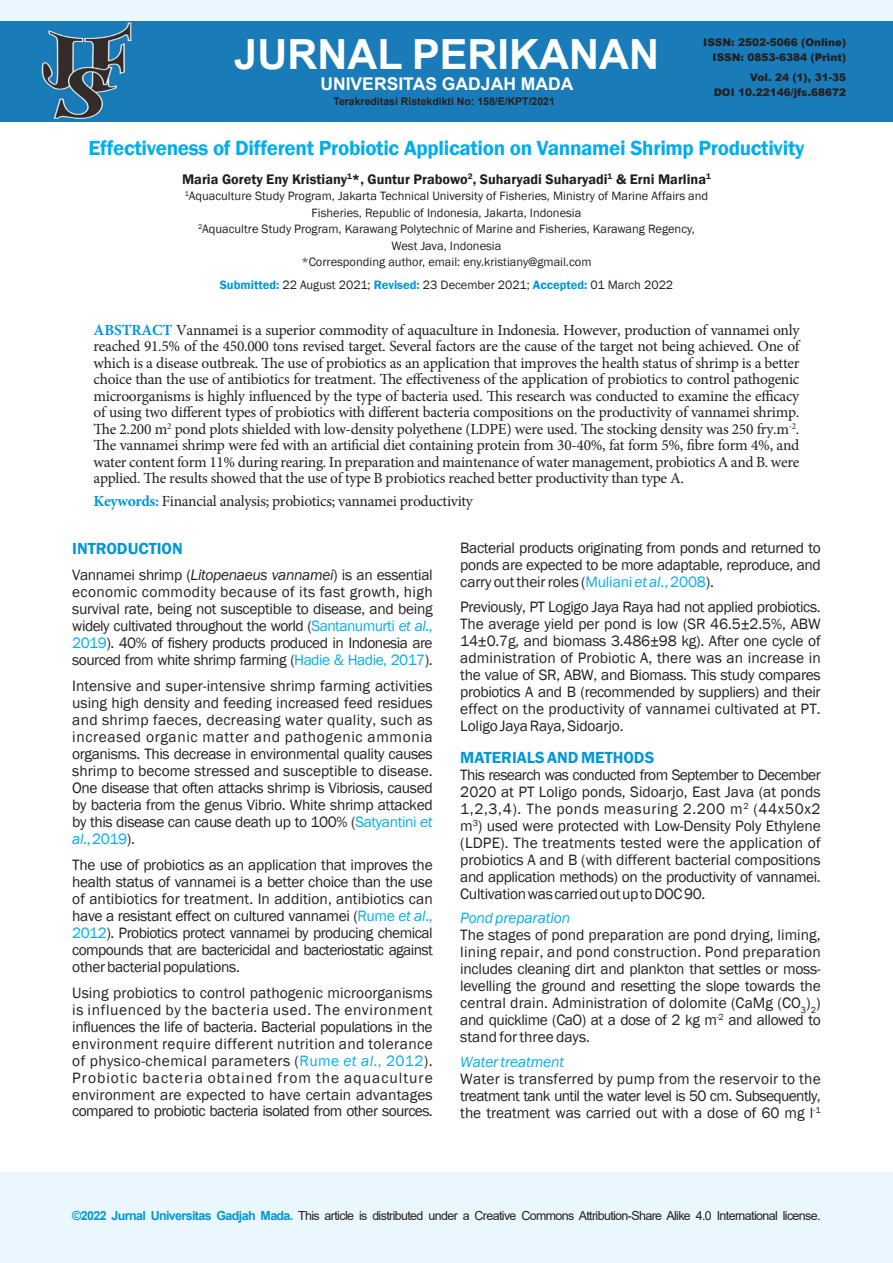
<style>
.page{position:relative;width:893px;height:1263px;background:#fff}
.page>*{position:absolute;margin:0;border:0;box-sizing:border-box;transform-origin:0 0}
.t1{font:700 41.55px "Arial";color:#fff}
.Judul_Indo{font:600 21px "Franklin Gothic";letter-spacing:-.015em;color:#00aeef}
.t2{font:700 17.55px "Arial";color:#fff}
.Isi{font:600 16.5px "Franklin Gothic";color:#0097db}
.BAB{font:600 16.5px "Franklin Gothic";color:#0097db}
.Isi-2{font:15.45px/17px "Franklin Gothic";letter-spacing:-.01em;color:#231f20;text-align:justify}
.Abstrak{font:15.45px/16.5px "Minion Pro";letter-spacing:-.02em;color:#231f20;text-align:justify}
.Isi-3{font:15.45px/17px "Franklin Gothic";letter-spacing:.02em;color:#231f20}
.Isi-4{font:15.45px/17px "Franklin Gothic";letter-spacing:-.03em;color:#231f20}
.Isi-5{font:15.45px "Franklin Gothic";letter-spacing:.04em;color:#231f20}
.Isi-6{font:italic 15.45px "Franklin Gothic";letter-spacing:-.01em;color:#00aeef}
.Penulis{font:600 14.25px "Franklin Gothic";color:#231f20}
.Corresponding{font:12.45px "Franklin Gothic";color:#231f20}
.t3{font:12.45px "Arial";letter-spacing:-.05em;color:#231f20}
.ISSN{font:900 10.5px "Arial";color:#231f20}
.t4{font:700 10.5px "Arial";color:#231f20}
.s1{font-weight:600;color:#0097db}
.s2{font-weight:700;color:#0097db}
.s3{font-style:italic}
.s4{color:#00aeef}
.s5{font-style:italic;color:#00aeef}
</style>
<div class="page">
<div style="left:0;top:0;width:893px;height:122px;background:#ebf7fe"></div>
<div style="left:0;top:21px;width:893px;height:101px;background:#197cb9"></div>
<img style="left:41px;top:22px;width:94px;height:97px">
<div style="left:0;top:1173px;width:893px;height:90px;background:#ebf7fe"></div>
<h1 class="t1" style="left:234px;top:25px;width:426px">JURNAL PERIKANAN</h1>
<p class="t2" style="left:320px;top:72px;width:255px">UNIVERSITAS GADJAH MADA</p>
<p class="t4" style="left:333px;top:94px;width:223px">Terakreditasi Ristekdikti No: 158/E/KPT/2021</p>
<p class="ISSN" style="left:703px;top:34px;width:144px">ISSN: 2502-5066 (Online)</p>
<p class="ISSN" style="left:713px;top:49px;width:135px">ISSN: 0853-6384 (Print)</p>
<p class="ISSN" style="left:750px;top:69px;width:98px">Vol. 24 (1), 31-35</p>
<p class="ISSN" style="left:714px;top:84px;width:134px">DOI 10.22146/jfs.68672</p>
<p class="Judul_Indo" style="left:89px;top:135px;width:717px">Effectiveness of Different Probiotic Application on Vannamei Shrimp Productivity</p>
<p class="Penulis" style="left:182px;top:170px;width:530px">Maria Gorety Eny Kristiany<sup>1</sup>*, Guntur Prabowo<sup>2</sup>, Suharyadi Suharyadi<sup>1</sup> &amp; Erni Marlina<sup>1</sup></p>
<p class="Corresponding" style="left:185px;top:189px;width:525px"><sup>1</sup>Aquaculture Study Program, Jakarta Technical University of Fisheries, Ministry of Marine Affairs and</p>
<p class="Corresponding" style="left:312px;top:205px;width:271px">Fisheries, Republic of Indonesia, Jakarta, Indonesia</p>
<p class="Corresponding" style="left:198px;top:222px;width:498px"><sup>2</sup>Aquacultre Study Program, Karawang Polytechnic of Marine and Fisheries, Karawang Regency,</p>
<p class="Corresponding" style="left:392px;top:238px;width:111px">West Java, Indonesia</p>
<p class="Corresponding" style="left:301px;top:255px;width:292px">*Corresponding author, email: eny.kristiany@gmail.com</p>
<p class="Corresponding" style="left:220px;top:277px;width:455px"><span class="s1">Submitted:</span> 22 August 2021; <span class="s1">Revised:</span> 23 December 2021; <span class="s1">Accepted:</span> 01 March 2022</p>
<p class="Abstrak" style="left:94px;top:321px;width:707px"><span class="s2">ABSTRACT</span> Vannamei is a superior commodity of aquaculture in Indonesia. However, production of vannamei only reached 91.5% of the 450.000 tons revised target. Several factors are the cause of the target not being achieved. One of which is a disease outbreak. The use of probiotics as an application that improves the health status of shrimp is a better choice than the use of antibiotics for treatment. The effectiveness of the application of probiotics to control pathogenic microorganisms is highly influenced by the type of bacteria used. This research was conducted to examine the efficacy of using two different types of probiotics with different bacteria compositions on the productivity of vannamei shrimp.<br>The 2.200 m<sup>2</sup> pond plots shielded with low-density polyethene (LDPE) were used. The stocking density was 250 fry.m<sup>-2</sup>.<br>The vannamei shrimp were fed with an artificial diet containing protein from 30-40%, fat form 5%, fibre form 4%, and water content form 11% during rearing. In preparation and maintenance of water management, probiotics A and B. were applied. The results showed that the use of type B probiotics reached better productivity than type A.</p>
<p class="Abstrak" style="left:94px;top:492px;width:381px"><span class="s2">Keywords:</span> Financial analysis; probiotics; vannamei productivity</p>
<p class="BAB" style="left:72px;top:538px;width:112px">INTRODUCTION</p>
<p class="Isi-3" style="left:72px;top:567px;width:362px">Vannamei shrimp (<span class="s3">Litopenaeus vannamei</span>) is an essential economic commodity because of its fast growth, high</p>
<p class="Isi-2" style="left:72px;top:601px;width:362px">survival rate, being not susceptible to disease, and being widely cultivated throughout the world (<span class="s4">Santanumurti</span> <span class="s5">et al</span><span class="s4">., 2019</span>). 40% of fishery products produced in Indonesia are sourced from white shrimp farming (<span class="s4">Hadie &amp; Hadie, 2017</span>).</p>
<p class="Isi-2" style="left:72px;top:678px;width:362px">Intensive and super-intensive shrimp farming activities using high density and feeding increased feed residues</p>
<p class="Isi-3" style="left:72px;top:712px;width:362px">and shrimp faeces, decreasing water quality, such as</p>
<p class="Isi-2" style="left:72px;top:728px;width:362px">increased organic matter and pathogenic ammonia organisms. This decrease in environmental quality causes shrimp to become stressed and susceptible to disease.<br>One disease that often attacks shrimp is Vibriosis, caused by bacteria from the genus Vibrio. White shrimp attacked</p>
<p class="Isi-2" style="left:72px;top:813px;width:362px">by this disease can cause death up to 100% (<span class="s4">Satyantini</span> <span class="s5">et al</span><span class="s4">., 2019</span>).</p>
<p class="Isi-2" style="left:72px;top:856px;width:362px">The use of probiotics as an application that improves the health status of vannamei is a better choice than the use of antibiotics for treatment. In addition, antibiotics can have a resistant effect on cultured vannamei (<span class="s4">Rume</span> <span class="s5">et al</span><span class="s4">., 2012</span>). Probiotics protect vannamei by producing chemical compounds that are bactericidal and bacteriostatic against other bacterial populations.</p>
<p class="Isi-2" style="left:72px;top:984px;width:362px">Using probiotics to control pathogenic microorganisms</p>
<p class="Isi-5" style="left:72px;top:1000px;width:362px">is influenced by the bacteria used. The environment</p>
<p class="Isi-2" style="left:72px;top:1018px;width:362px">influences the life of bacteria. Bacterial populations in the environment require different nutrition and tolerance of physico-chemical parameters (<span class="s4">Rume</span> <span class="s5">et al</span><span class="s4">., 2012</span>).</p>
<p class="Isi-2" style="left:72px;top:1069px;width:362px">Probiotic bacteria obtained from the aquaculture environment are expected to have certain advantages compared to probiotic bacteria isolated from other sources.</p>
<p class="Isi-2" style="left:460px;top:540px;width:362px">Bacterial products originating from ponds and returned to ponds are expected to be more adaptable, reproduce, and carry out their roles (<span class="s4">Muliani</span> <span class="s5">et al</span><span class="s4">., 2008</span>).</p>
<p class="Isi-2" style="left:460px;top:599px;width:362px">Previously, PT Logigo Jaya Raya had not applied probiotics.<br>The average yield per pond is low (SR 46.5±2.5%, ABW 14±0.7g, and biomass 3.486±98 kg). After one cycle of</p>
<p class="Isi-2" style="left:460px;top:650px;width:362px">administration of Probiotic A, there was an increase in</p>
<p class="Isi-2" style="left:460px;top:667px;width:362px">the value of SR, ABW, and Biomass. This study compares probiotics A and B (recommended by suppliers) and their effect on the productivity of vannamei cultivated at PT.</p>
<p class="Isi-2" style="left:460px;top:718px;width:165px">Loligo Jaya Raya, Sidoarjo.</p>
<p class="Isi" style="left:460px;top:747px;width:195px">MATERIALS AND METHODS</p>
<p class="Isi-2" style="left:460px;top:767px;width:362px">This research was conducted from September to December 2020 at PT Loligo ponds, Sidoarjo, East Java (at ponds 1,2,3,4). The ponds measuring 2.200 m<sup>2</sup> (44x50x2 m<sup>3</sup>) used were protected with Low-Density Poly Ethylene</p>
<p class="Isi-2" style="left:460px;top:834px;width:362px">(LDPE). The treatments tested were the application of probiotics A and B (with different bacterial compositions and application methods) on the productivity of vannamei.<br>Cultivation was carried out up to DOC 90.</p>
<p class="Isi-6" style="left:460px;top:908px;width:111px">Pond preparation</p>
<p class="Isi-2" style="left:460px;top:927px;width:362px">The stages of pond preparation are pond drying, liming, lining repair, and pond construction. Pond preparation includes cleaning dirt and plankton that settles or moss&shy;levelling the ground and resetting the slope towards the central drain. Administration of dolomite (CaMg (CO<sub>3</sub>)<sub>2</sub>)</p>
<p class="Isi-4" style="left:460px;top:1012px;width:362px">and quicklime (CaO) at a dose of 2 kg m<sup>-2</sup> and allowed to stand for three days.</p>
<p class="Isi-6" style="left:460px;top:1052px;width:105px">Water treatment</p>
<p class="Isi-2" style="left:460px;top:1070px;width:362px">Water is transferred by pump from the reservoir to the treatment tank until the water level is 50 cm. Subsequently, the treatment was carried out with a dose of 60 mg l<sup>-1</sup></p>
<p class="t3" style="left:72px;top:1207px;width:750px"><span class="s2">©2022 Jurnal Universitas Gadjah Mada.</span> This article is distributed under a Creative Commons Attribution-Share Alike 4.0 International license.</p>
</div>
